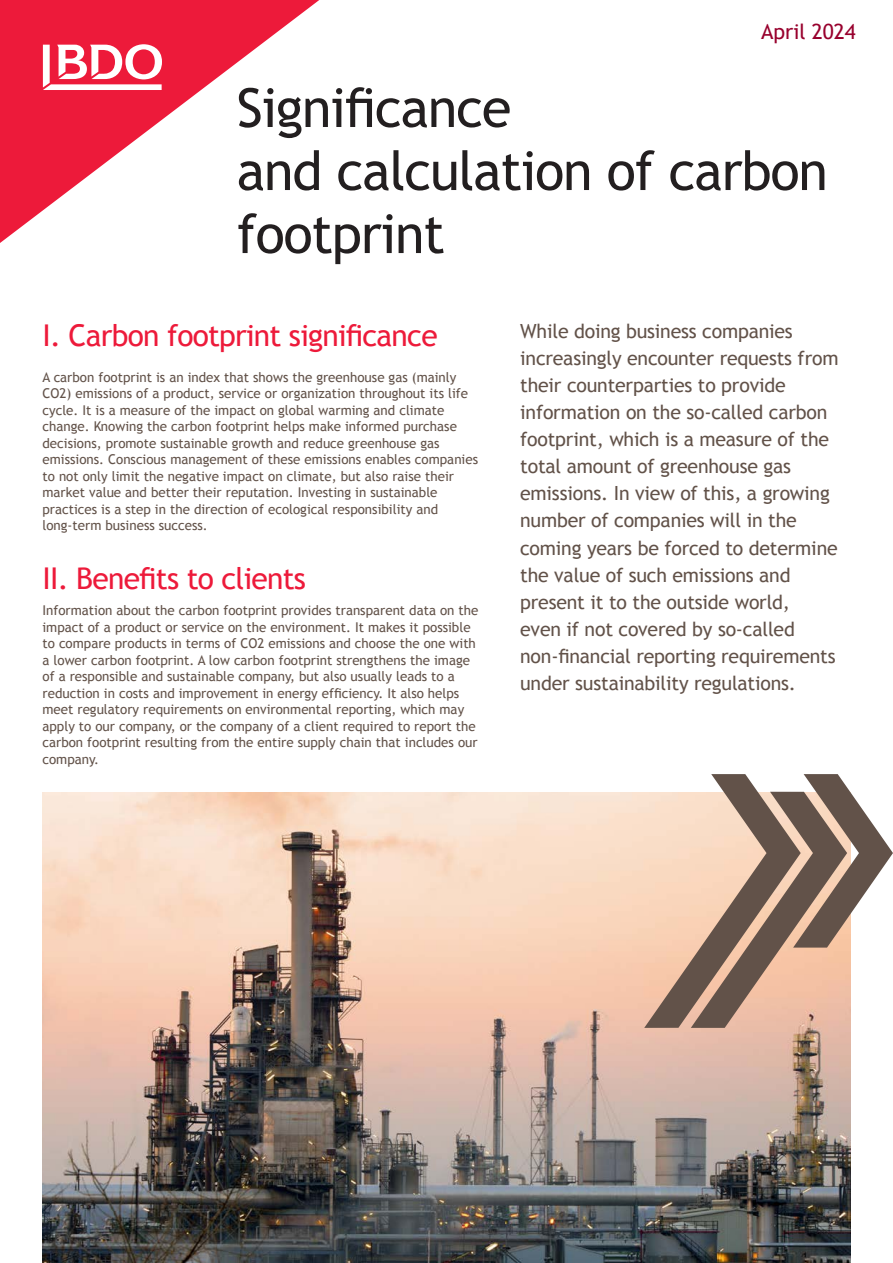
<style>
.page{position:relative;width:893px;height:1263px;background:#fff}
.page>*{position:absolute;margin:0;border:0;box-sizing:border-box;transform-origin:0 0}
.t1{font:54px/63px "Trebuchet MS";letter-spacing:-.02em;color:#231f20}
.t2{font:30px "Trebuchet MS";letter-spacing:-.025em;color:#ed1a3a}
.t3{font:21px "Trebuchet MS";color:#98012d}
.t4{font:19.5px/27px "Trebuchet MS";letter-spacing:-.01em;color:#625249}
.t5{font:13.5px/16.5px "Trebuchet MS";color:#625249}
</style>
<div class="page">
<svg style="left:0;top:0;width:319px;height:243px"></svg>
<svg style="left:43px;top:44px;width:119px;height:46px"></svg>
<img style="left:43px;top:792px;width:807px;height:471px">
<svg style="left:644px;top:774px;width:249px;height:254px"></svg>
<h3 class="t3" style="left:761px;top:19px;width:96px">April 2024</h3>
<h1 class="t1" style="left:237px;top:77px;width:593px">Significance<br>and calculation of carbon footprint</h1>
<h2 class="t2" style="left:43px;top:318px;width:397px">I. Carbon footprint significance</h2>
<p class="t5" style="left:43px;top:369px;width:437px">A carbon footprint is an index that shows the greenhouse gas (mainly CO2) emissions of a product, service or organization throughout its life cycle. It is a measure of the impact on global warming and climate change. Knowing the carbon footprint helps make informed purchase decisions, promote sustainable growth and reduce greenhouse gas emissions. Conscious management of these emissions enables companies to not only limit the negative impact on climate, but also raise their market value and better their reputation. Investing in sustainable practices is a step in the direction of ecological responsibility and long-term business success.</p>
<h2 class="t2" style="left:43px;top:561px;width:265px">II. Benefits to clients</h2>
<p class="t5" style="left:43px;top:602px;width:437px">Information about the carbon footprint provides transparent data on the impact of a product or service on the environment. It makes it possible to compare products in terms of CO2 emissions and choose the one with a lower carbon footprint. A low carbon footprint strengthens the image of a responsible and sustainable company, but also usually leads to a reduction in costs and improvement in energy efficiency. It also helps meet regulatory requirements on environmental reporting, which may apply to our company, or the company of a client required to report the carbon footprint resulting from the entire supply chain that includes our company.</p>
<p class="t4" style="left:520px;top:318px;width:320px">While doing business companies increasingly encounter requests from their counterparties to provide information on the so-called carbon footprint, which is a measure of the total amount of greenhouse gas emissions. In view of this, a growing number of companies will in the coming years be forced to determine the value of such emissions and present it to the outside world,<br>even if not covered by so-called non-financial reporting requirements under sustainability regulations.</p>
</div>
